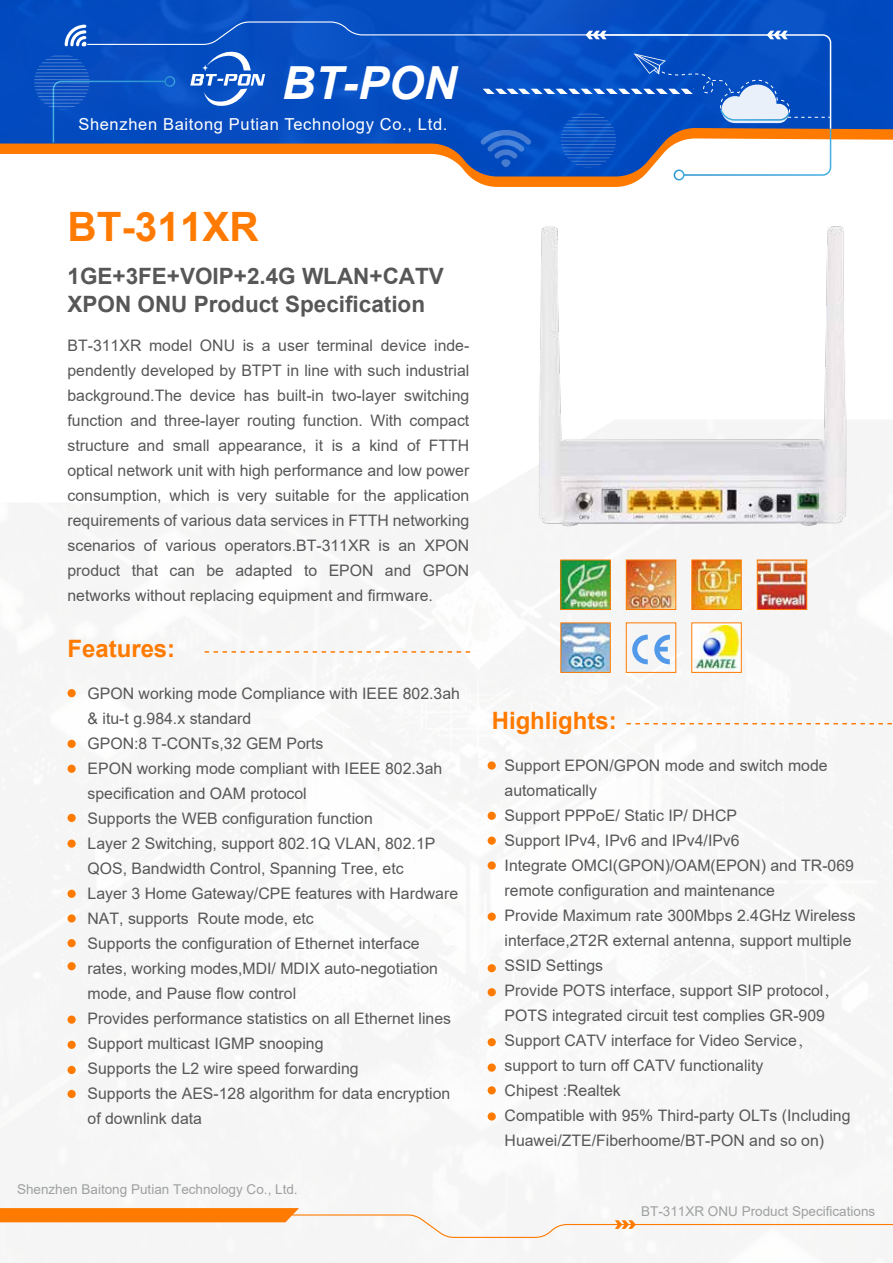
<style>
.page{position:relative;width:893px;height:1263px;background:#fff}
.page>*{position:absolute;margin:0;border:0;box-sizing:border-box;transform-origin:0 0}
.t1{font:italic 700 45.6px "Arial";color:#fff}
.t2{font:700 40.5px "Arial";color:#ff7a00}
.t3{font:700 24px "Arial";color:#ff7a00}
.t4{font:700 22.5px/28px "Arial";color:#585757}
.t5{font:16.5px "Arial";letter-spacing:.04em;color:#fff}
.t6{font:15.9px/25px "Arial";color:#585757}
.t7{font:13.5px "Arial";color:#9fa0a0}
.s1{font-family:"Adobe Song Std";font-weight:300}
</style>
<div class="page">
<svg style="left:469px;top:176px;width:216px;height:11px;fill:#ff7a00"></svg>
<img style="left:0;top:0;width:893px;height:154px">
<hr style="left:34px;top:56px;width:56px;height:1px;background:#fff">
<hr style="left:34px;top:59px;width:56px;height:1px;background:#fff">
<hr style="left:34px;top:62px;width:56px;height:1px;background:#fff">
<hr style="left:34px;top:66px;width:56px;height:1px;background:#fff">
<hr style="left:34px;top:69px;width:56px;height:1px;background:#fff">
<hr style="left:34px;top:72px;width:56px;height:1px;background:#fff">
<hr style="left:34px;top:76px;width:56px;height:1px;background:#fff">
<hr style="left:34px;top:79px;width:56px;height:1px;background:#fff">
<hr style="left:34px;top:83px;width:56px;height:1px;background:#fff">
<hr style="left:34px;top:86px;width:56px;height:1px;background:#fff">
<hr style="left:34px;top:89px;width:56px;height:1px;background:#fff">
<hr style="left:34px;top:93px;width:56px;height:1px;background:#fff">
<hr style="left:34px;top:96px;width:56px;height:1px;background:#fff">
<hr style="left:34px;top:99px;width:56px;height:1px;background:#fff">
<hr style="left:34px;top:103px;width:56px;height:1px;background:#fff">
<hr style="left:34px;top:106px;width:56px;height:1px;background:#fff">
<hr style="left:34px;top:110px;width:56px;height:1px;background:#fff">
<div style="left:674px;top:170px;width:10px;height:10px;border:2px solid #fff;border-radius:50%"></div>
<svg style="left:626px;top:723px;width:266px;height:1px"></svg>
<svg style="left:205px;top:651px;width:266px;height:2px"></svg>
<div style="left:626px;top:622px;width:50px;height:51px;border:1px solid #ff7a00"></div>
<div style="left:68px;top:689px;width:8px;height:8px;background:#ff7a00;border-radius:50%"></div>
<div style="left:488px;top:761px;width:8px;height:9px;background:#ff7a00;border-radius:50%"></div>
<div style="left:488px;top:812px;width:8px;height:8px;background:#ff7a00;border-radius:50%"></div>
<div style="left:488px;top:836px;width:8px;height:9px;background:#ff7a00;border-radius:50%"></div>
<div style="left:488px;top:861px;width:8px;height:8px;background:#ff7a00;border-radius:50%"></div>
<div style="left:488px;top:912px;width:8px;height:9px;background:#ff7a00;border-radius:50%"></div>
<div style="left:488px;top:964px;width:8px;height:8px;background:#ff7a00;border-radius:50%"></div>
<div style="left:488px;top:988px;width:8px;height:8px;background:#ff7a00;border-radius:50%"></div>
<div style="left:488px;top:1038px;width:8px;height:8px;background:#ff7a00;border-radius:50%"></div>
<div style="left:488px;top:1063px;width:8px;height:9px;background:#ff7a00;border-radius:50%"></div>
<div style="left:488px;top:1086px;width:8px;height:8px;background:#ff7a00;border-radius:50%"></div>
<div style="left:488px;top:1112px;width:8px;height:8px;background:#ff7a00;border-radius:50%"></div>
<div style="left:68px;top:740px;width:8px;height:8px;background:#ff7a00;border-radius:50%"></div>
<div style="left:68px;top:765px;width:8px;height:8px;background:#ff7a00;border-radius:50%"></div>
<div style="left:68px;top:814px;width:8px;height:8px;background:#ff7a00;border-radius:50%"></div>
<div style="left:68px;top:890px;width:8px;height:8px;background:#ff7a00;border-radius:50%"></div>
<div style="left:68px;top:839px;width:8px;height:9px;background:#ff7a00;border-radius:50%"></div>
<div style="left:68px;top:914px;width:8px;height:8px;background:#ff7a00;border-radius:50%"></div>
<div style="left:68px;top:939px;width:8px;height:8px;background:#ff7a00;border-radius:50%"></div>
<div style="left:68px;top:962px;width:8px;height:8px;background:#ff7a00;border-radius:50%"></div>
<div style="left:68px;top:1015px;width:8px;height:9px;background:#ff7a00;border-radius:50%"></div>
<div style="left:68px;top:1041px;width:8px;height:8px;background:#ff7a00;border-radius:50%"></div>
<div style="left:68px;top:1066px;width:8px;height:8px;background:#ff7a00;border-radius:50%"></div>
<div style="left:68px;top:1090px;width:8px;height:8px;background:#ff7a00;border-radius:50%"></div>
<svg style="left:52px;top:21px;width:780px;height:155px;background:#3d6ec2"></svg>
<img style="left:562px;top:568px;width:47px;height:40px">
<img style="left:628px;top:568px;width:46px;height:40px">
<img style="left:693px;top:568px;width:47px;height:40px">
<img style="left:562px;top:624px;width:47px;height:47px">
<img style="left:759px;top:568px;width:46px;height:40px">
<svg style="left:632px;top:635px;width:38px;height:29px"></svg>
<div style="left:691px;top:560px;width:51px;height:50px;border:1px solid #ff7a00"></div>
<div style="left:757px;top:560px;width:50px;height:50px;border:1px solid #ff7a00"></div>
<div style="left:626px;top:560px;width:50px;height:50px;border:1px solid #ff7a00"></div>
<div style="left:560px;top:560px;width:51px;height:50px;border:1px solid #ff7a00"></div>
<div style="left:560px;top:622px;width:51px;height:51px;border:1px solid #ff7a00"></div>
<svg style="left:703px;top:625px;width:37px;height:1px"></svg>
<img style="left:694px;top:626px;width:46px;height:45px">
<div style="left:691px;top:622px;width:51px;height:51px;border:1px solid #ff7a00"></div>
<svg style="left:0;top:1208px;width:893px;height:30px"></svg>
<img style="left:499px;top:183px;width:349px;height:385px">
<h1 class="t1" style="left:282px;top:52px;width:176px">BT-PON</h1>
<p class="t5" style="left:78px;top:113px;width:371px">Shenzhen Baitong Putian Technology Co., Ltd.</p>
<h2 class="t2" style="left:68px;top:198px;width:193px">BT-311XR</h2>
<h3 class="t4" style="left:68px;top:262px;width:378px">1GE+3FE+VOIP+2.4G WLAN+CATV<br>XPON ONU Product Specification</h3>
<p class="t6" style="left:68px;top:333px;width:403px;text-align:justify">BT-311XR model ONU is a user terminal device inde&shy;pendently developed by BTPT in line with such industrial background.The device has built-in two-layer switching function and three-layer routing function. With compact structure and small appearance, it is a kind of FTTH optical network unit with high performance and low power consumption, which is very suitable for the application requirements of various data services in FTTH networking scenarios of various operators.BT-311XR is an XPON product that can be adapted to EPON and GPON networks without replacing equipment and firmware.</p>
<h3 class="t3" style="left:68px;top:632px;width:109px">Features:</h3>
<p class="t6" style="left:88px;top:680px;width:374px">GPON working mode Compliance with IEEE 802.3ah &amp; itu-t g.984.x standard<br>GPON:8 T-CONTs,32 GEM Ports<br>EPON working mode compliant with IEEE 802.3ah specification and OAM protocol<br>Supports the WEB configuration function<br>Layer 2 Switching, support 802.1Q VLAN, 802.1P QOS, Bandwidth Control, Spanning Tree, etc<br>Layer 3 Home Gateway/CPE features with Hardware NAT, supports Route mode, etc<br>Supports the configuration of Ethernet interface rates, working modes,MDI/ MDIX auto-negotiation mode, and Pause flow control<br>Provides performance statistics on all Ethernet lines Support multicast IGMP snooping<br>Supports the L2 wire speed forwarding<br>Supports the AES-128 algorithm for data encryption of downlink data</p>
<p class="t7" style="left:17px;top:1180px;width:282px">Shenzhen Baitong Putian Technology Co., Ltd.</p>
<h3 class="t3" style="left:492px;top:704px;width:127px">Highlights:</h3>
<p class="t6" style="left:505px;top:753px;width:353px">Support EPON/GPON mode and switch mode automatically<br>Support PPPoE/ Static IP/ DHCP<br>Support IPv4, IPv6 and IPv4/IPv6<br>Integrate OMCI(GPON)/OAM(EPON) and TR-069 remote configuration and maintenance<br>Provide Maximum rate 300Mbps 2.4GHz Wireless interface,2T2R external antenna, support multiple SSID Settings<br>Provide POTS interface, support SIP protocol<span class="s1">，</span>POTS integrated circuit test complies GR-909<br>Support CATV interface for Video Service<span class="s1">，</span>support to turn off CATV functionality<br>Chipest :Realtek<br>Compatible with 95% Third-party OLTs (Including Huawei/ZTE/Fiberhoome/BT-PON and so on)</p>
<p class="t7" style="left:641px;top:1202px;width:236px">BT-311XR ONU Product Specifications</p>
</div>
